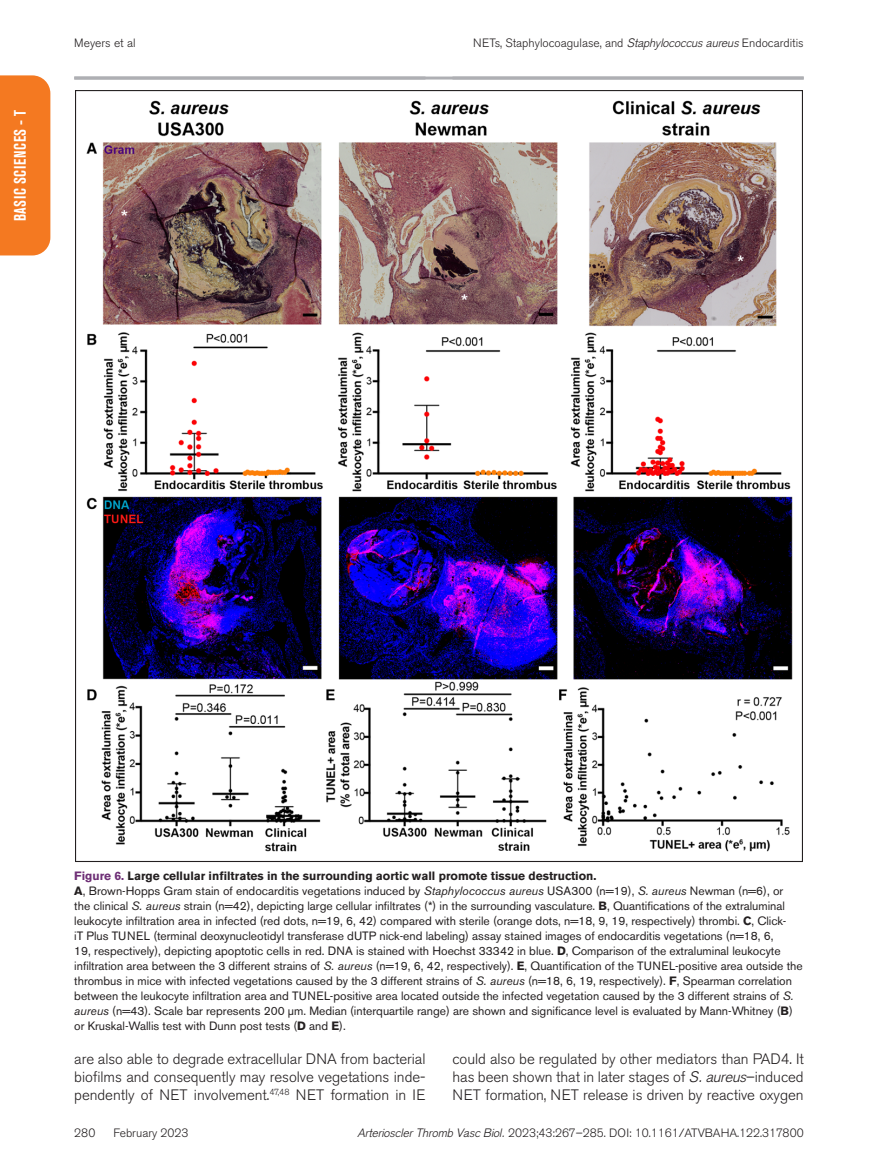
<style>
.page{position:relative;width:878px;height:1175px;background:#fff}
.page>*{position:absolute;margin:0;border:0;box-sizing:border-box;transform-origin:0 0}
.t1{font:700 condensed 16.5px "Akzidenz Grotesk BE";color:#fff;scale:.9 1}
.t2{font:300 15px/18px "Akzidenz Grotesk BE";letter-spacing:-.005em;color:#231f20;text-align:justify}
.t3{font:12px/15px "Akzidenz Grotesk BE";color:#231f20}
.t4{font:300 12px "Akzidenz Grotesk BE";color:#231f20}
.s1{font-family:"Akzidenz Grotesk";font-style:italic}
.s2{font-weight:700;color:#6e2f76}
.s3{font-weight:700}
.s4{font-style:italic}
</style>
<div class="page">
<div style="left:0;top:75px;width:50px;height:180px;background:#f47921"></div>
<hr style="left:74px;top:76px;width:729px;height:4px;background:#b9babe">
<img style="left:75px;top:90px;width:728px;height:772px">
<h1 class="t1" style="left:11px;top:221px;width:125px;rotate:-90deg">Basic Sciences - T</h1>
<p class="t4" style="left:74px;top:36px;width:63px">Meyers et al</p>
<p class="t4" style="left:473px;top:36px;width:332px">NETs, Staphylocoagulase, and <span class="s1">Staphylococcus aureus</span> Endocarditis</p>
<p class="t3" style="left:74px;top:868px;width:730px"><span class="s2">Figure 6.</span> <span class="s3">Large cellular infiltrates in the surrounding aortic wall promote tissue destruction.<br>A</span>, Brown-Hopps Gram stain of endocarditis vegetations induced by <span class="s4">Staphylococcus aureus</span> USA300 (n=19), <span class="s4">S. aureus</span> Newman (n=6), or<br>the clinical <span class="s4">S. aureus</span> strain (n=42), depicting large cellular infiltrates (*) in the surrounding vasculature. <span class="s3">B</span>, Quantifications of the extraluminal leukocyte infiltration area in infected (red dots, n=19, 6, 42) compared with sterile (orange dots, n=18, 9, 19, respectively) thrombi. <span class="s3">C</span>, Click-<br>iT Plus TUNEL (terminal deoxynucleotidyl transferase dUTP nick-end labeling) assay stained images of endocarditis vegetations (n=18, 6,<br>19, respectively), depicting apoptotic cells in red. DNA is stained with Hoechst 33342 in blue. <span class="s3">D</span>, Comparison of the extraluminal leukocyte infiltration area between the 3 different strains of <span class="s4">S. aureus</span> (n=19, 6, 42, respectively). <span class="s3">E</span>, Quantification of the TUNEL-positive area outside the thrombus in mice with infected vegetations caused by the 3 different strains of <span class="s4">S. aureus</span> (n=18, 6, 19, respectively). <span class="s3">F</span>, Spearman correlation between the leukocyte infiltration area and TUNEL-positive area located outside the infected vegetation caused by the 3 different strains of <span class="s4">S. aureus</span> (n=43). Scale bar represents 200 μm. Median (interquartile range) are shown and significance level is evaluated by Mann-Whitney (<span class="s3">B</span>) or Kruskal-Wallis test with Dunn post tests (<span class="s3">D</span> and <span class="s3">E</span>).</p>
<p class="t2" style="left:74px;top:1049px;width:353px">are also able to degrade extracellular DNA from bacterial biofilms and consequently may resolve vegetations inde&shy;pendently of NET involvement.<sup>47,48</sup> NET formation in IE</p>
<p class="t2" style="left:452px;top:1049px;width:353px">could also be regulated by other mediators than PAD4. It has been shown that in later stages of <span class="s1">S. aureus</span>–induced NET formation, NET release is driven by reactive oxygen</p>
<p class="t4" style="left:74px;top:1126px;width:23px">280</p>
<p class="t4" style="left:113px;top:1126px;width:76px">February 2023</p>
<p class="t4" style="left:357px;top:1126px;width:447px"><span class="s1">Arterioscler Thromb Vasc Biol.</span> 2023;43:267–285. DOI: 10.1161/ATVBAHA.122.317800</p>
</div>
